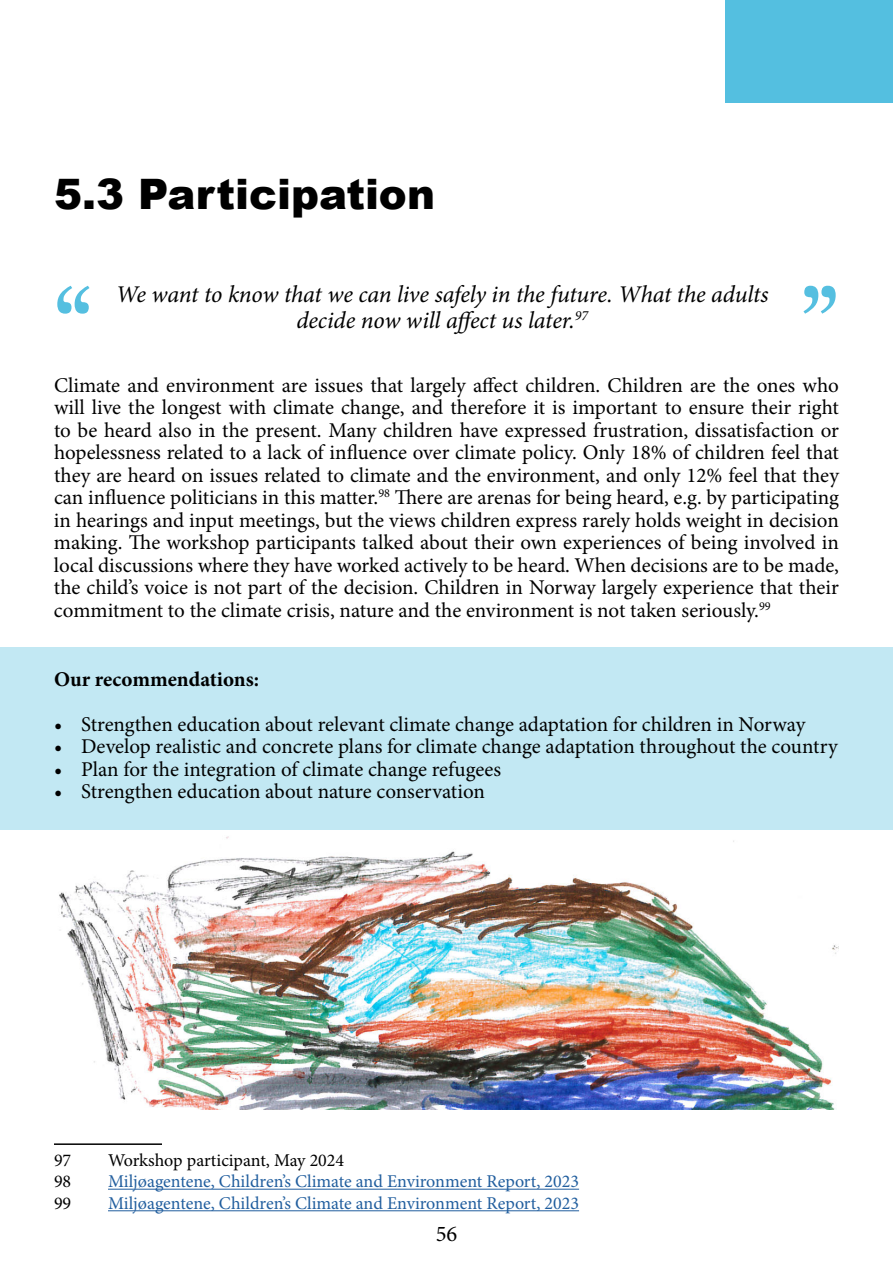
<style>
.page{position:relative;width:893px;height:1263px;background:#fff}
.page>*{position:absolute;margin:0;border:0;box-sizing:border-box;transform-origin:0 0}
.t1{font:100.5px "Marion";color:#55bfe0}
.t2{font:900 42px "Arial";color:#000}
.t3{font:italic 24px/25.5px "Minion Pro";letter-spacing:-.01em;color:#000;text-align:center}
.t4{font:22.5px "Minion Pro";color:#000}
.t5{font:21px/22.5px "Minion Pro";letter-spacing:-.005em;color:#000;text-align:justify}
.t6{font:700 21px "Minion Pro";color:#000}
.t7{font:18px "Minion Pro";color:#215e9e}
.t8{font:18px "Minion Pro";color:#000}
</style>
<div class="page">
<div style="left:725px;top:0;width:168px;height:102px;background:#54bfe0"></div>
<div style="left:0;top:648px;width:893px;height:182px;background:#c2e8f3"></div>
<hr style="left:54px;top:1143px;width:108px;height:2px;background:#000">
<hr style="left:108px;top:1189px;width:471px;height:1px;background:#215e9e">
<hr style="left:108px;top:1210px;width:471px;height:1px;background:#215e9e">
<img style="left:59px;top:836px;width:780px;height:274px">
<h2 class="t2" style="left:54px;top:163px;width:382px">5.3 Participation</h2>
<p class="t3" style="left:116px;top:282px;width:654px">We want to know that we can live safely in the future. What the adults decide now will affect us later.<sup>97</sup></p>
<h1 class="t1" style="left:54px;top:263px;width:40px">“</h1>
<h1 class="t1" style="left:800px;top:263px;width:40px">”</h1>
<p class="t5" style="left:54px;top:374px;width:787px">Climate and environment are issues that largely affect children. Children are the ones who will live the longest with climate change, and therefore it is important to ensure their right to be heard also in the present. Many children have expressed frustration, dissatisfaction or hopelessness related to a lack of influence over climate policy. Only 18% of children feel that they are heard on issues related to climate and the environment, and only 12% feel that they can influence politicians in this matter.<sup>98</sup> There are arenas for being heard, e.g. by participating in hearings and input meetings, but the views children express rarely holds weight in decision making. The workshop participants talked about their own experiences of being involved in local discussions where they have worked actively to be heard. When decisions are to be made, the child’s voice is not part of the decision. Children in Norway largely experience that their commitment to the climate crisis, nature and the environment is not taken seriously.<sup>99</sup></p>
<p class="t6" style="left:54px;top:664px;width:207px">Our recommendations:</p>
<p class="t5" style="left:54px;top:713px;width:753px">• Strengthen education about relevant climate change adaptation for children in Norway</p>
<p class="t5" style="left:54px;top:735px;width:785px">• Develop realistic and concrete plans for climate change adaptation throughout the country</p>
<p class="t5" style="left:54px;top:758px;width:449px">• Plan for the integration of climate change refugees</p>
<p class="t5" style="left:54px;top:780px;width:432px">• Strengthen education about nature conservation</p>
<p class="t8" style="left:54px;top:1148px;width:19px">97</p>
<p class="t8" style="left:108px;top:1148px;width:238px">Workshop participant, May 2024</p>
<p class="t8" style="left:54px;top:1169px;width:19px">98</p>
<p class="t7" style="left:108px;top:1169px;width:473px">Miljøagentene, Children’s Climate and Environment Report, 2023</p>
<p class="t8" style="left:54px;top:1191px;width:19px">99</p>
<p class="t7" style="left:108px;top:1191px;width:473px">Miljøagentene, Children’s Climate and Environment Report, 2023</p>
<p class="t4" style="left:436px;top:1219px;width:23px">56</p>
</div>
